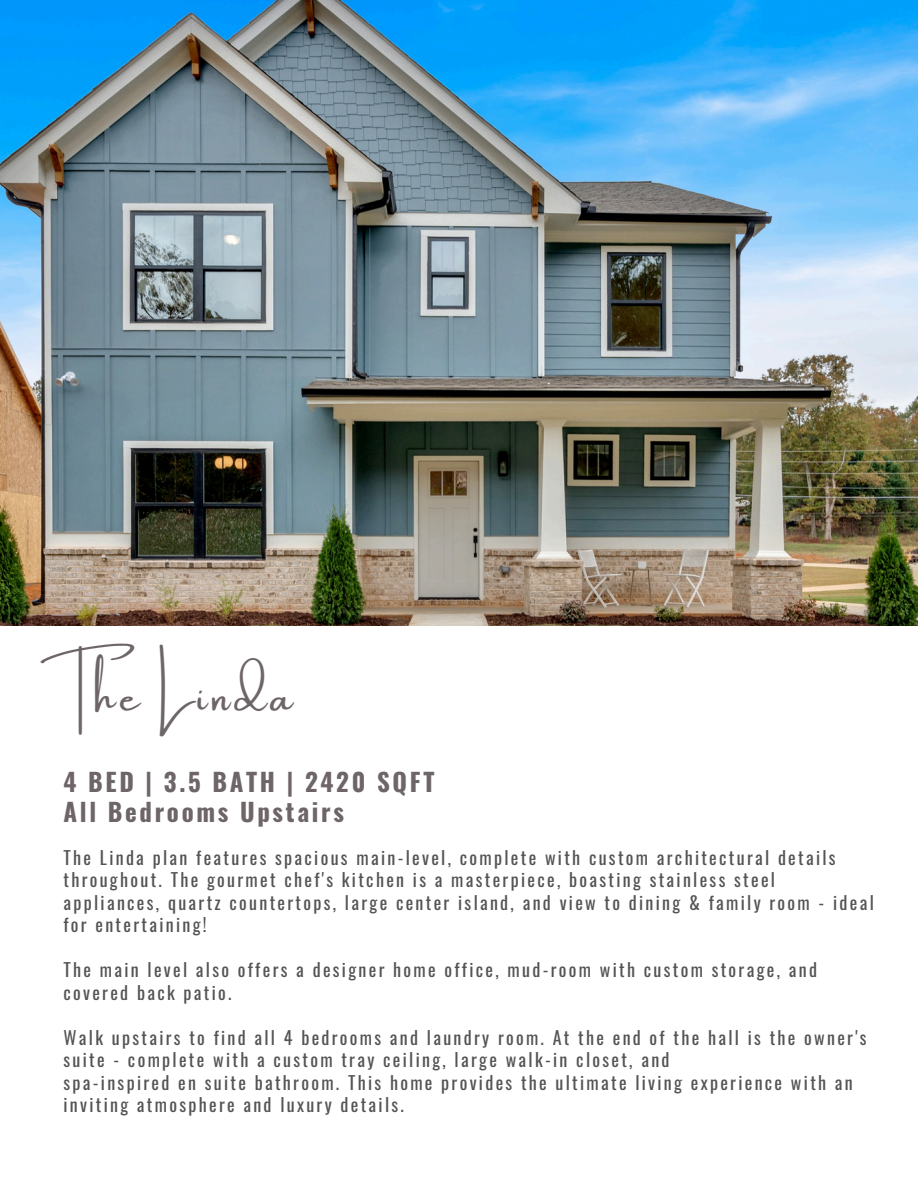
<style>
.page{position:relative;width:918px;height:1188px;background:#fff}
.page>*{position:absolute;margin:0;border:0;box-sizing:border-box;transform-origin:0 0}
.t1{font:42px "Amsterdam One";letter-spacing:.11em;color:#6d6568}
.t2{font:700 24.9px/30px "Oswald";letter-spacing:.11em;color:#6d6568}
.t3{font:18px/22.5px "Oswald";letter-spacing:.13em;color:#545454}
</style>
<div class="page">
<img style="left:0;top:0;width:918px;height:626px">
<h1 class="t1" style="left:41px;top:674px;width:254px">The Linda</h1>
<p class="t2" style="left:63px;top:766px;width:372px">4 BED | 3.5 BATH | 2420 SQFT<br>All Bedrooms Upstairs</p>
<h2 class="t3" style="left:63px;top:845px;width:812px">The Linda plan features spacious main-level, complete with custom architectural details throughout. The gourmet chef's kitchen is a masterpiece, boasting stainless steel appliances, quartz countertops, large center island, and view to dining &amp; family room - ideal for entertaining!</h2>
<p class="t3" style="left:63px;top:958px;width:755px">The main level also offers a designer home office, mud-room with custom storage, and covered back patio.</p>
<p class="t3" style="left:63px;top:1025px;width:805px">Walk upstairs to find all 4 bedrooms and laundry room. At the end of the hall is the owner's suite - complete with a custom tray ceiling, large walk-in closet, and</p>
<p class="t3" style="left:63px;top:1070px;width:791px">spa-inspired en suite bathroom. This home provides the ultimate living experience with an inviting atmosphere and luxury details.</p>
</div>
